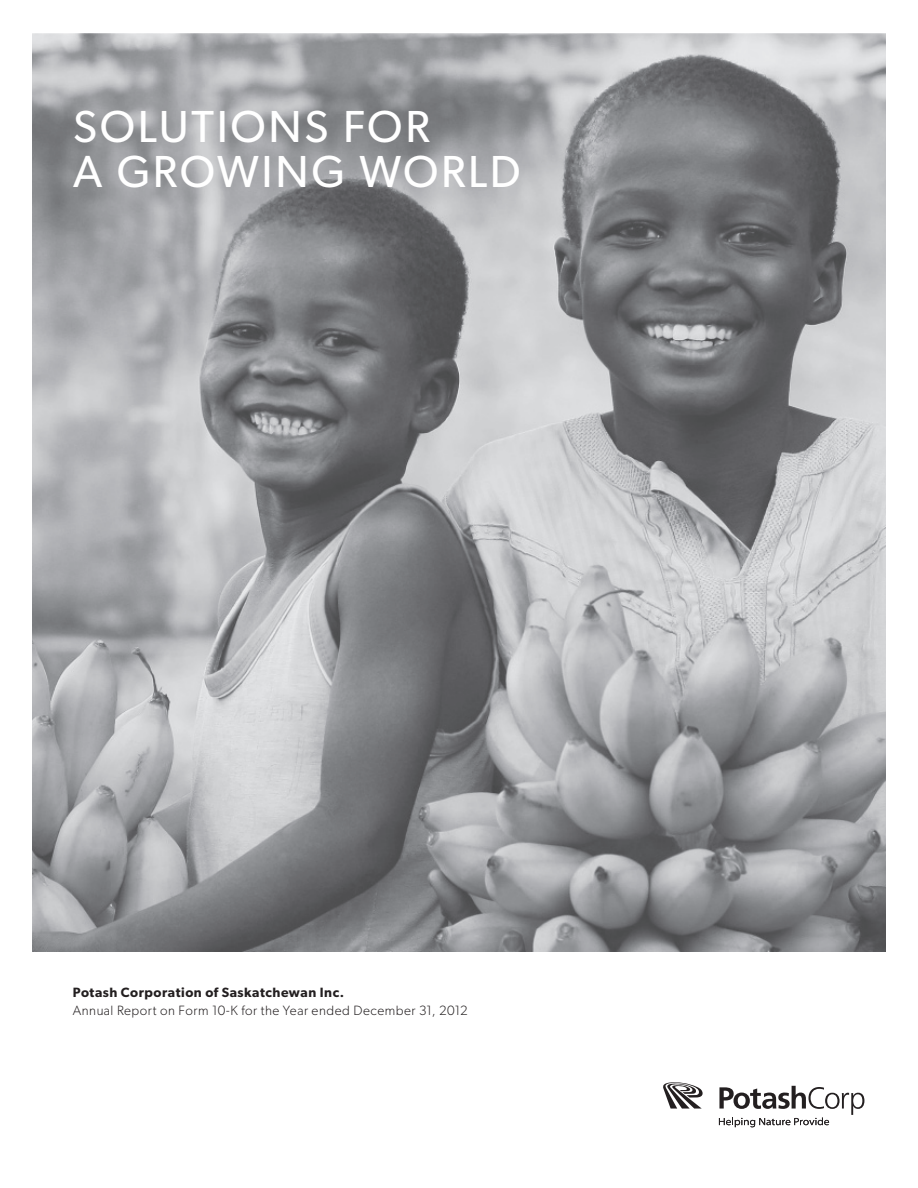
<style>
.page{position:relative;width:918px;height:1188px;background:#fff}
.page>*{position:absolute;margin:0;border:0;box-sizing:border-box;transform-origin:0 0}
.t1{font:45px/45px "Gibson";letter-spacing:.06em;color:#fff}
.t2{font:300 13.5px "Gibson";letter-spacing:.035em;color:#231f20}
.t3{font:600 13.5px "Gibson";letter-spacing:.04em;color:#231f20}
</style>
<div class="page">
<img style="left:32px;top:34px;width:854px;height:918px">
<svg style="left:719px;top:1086px;width:145px;height:41px"></svg>
<svg style="left:663px;top:1082px;width:40px;height:27px"></svg>
<h1 class="t1" style="left:73px;top:108px;width:449px">SOLUTIONS FOR<br>A GROWING WORLD</h1>
<p class="t3" style="left:73px;top:985px;width:273px">Potash Corporation of Saskatchewan Inc.</p>
<p class="t2" style="left:73px;top:1006px;width:396px">Annual Report on Form 10-K for the Year ended December 31, 2012</p>
</div>
